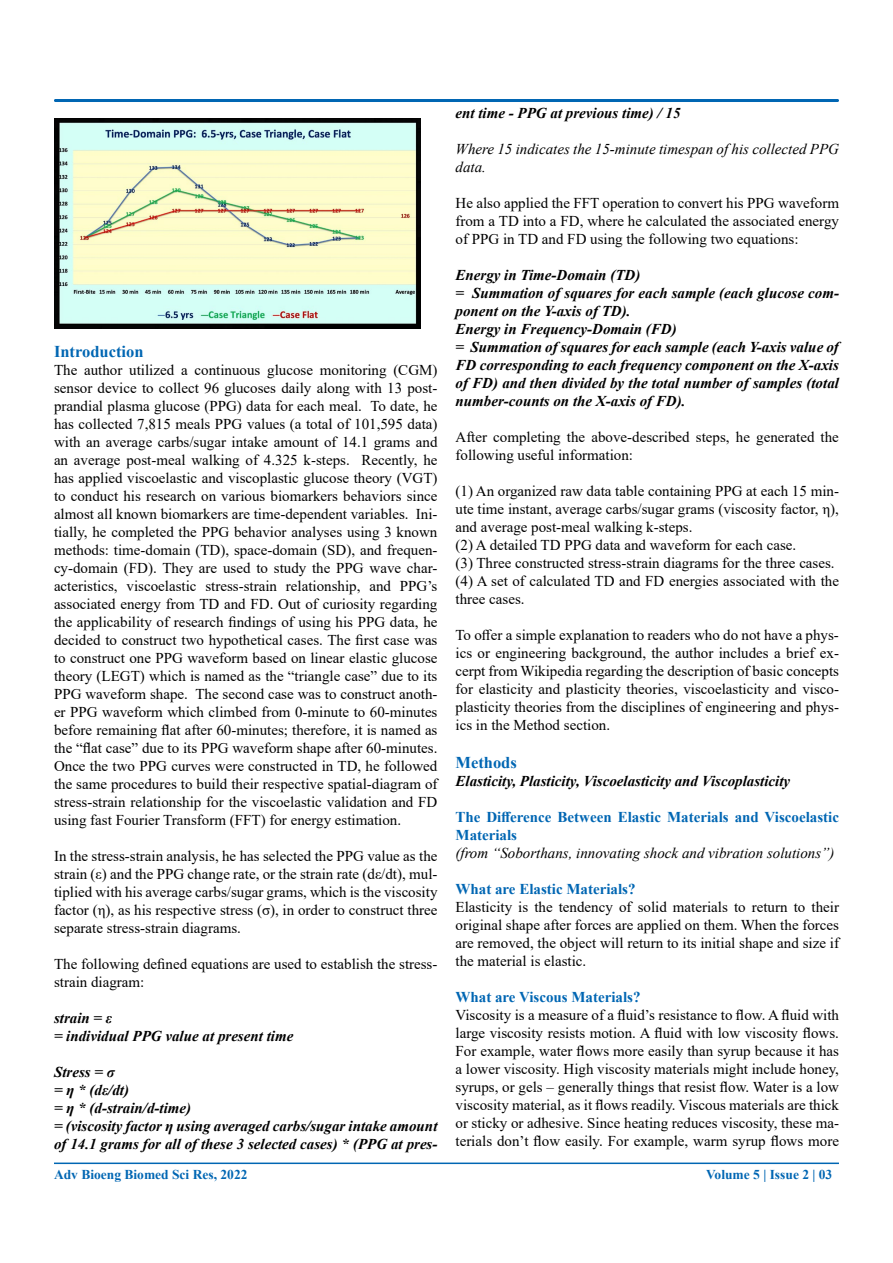
<style>
.page{position:relative;width:893px;height:1263px;background:#fff}
.page>*{position:absolute;margin:0;border:0;box-sizing:border-box;transform-origin:0 0}
.t1{font:700 16.5px "Times New Roman";color:#0066b3}
.t2{font:15px/18px "Times New Roman";color:#000;text-align:justify}
.t3{font:italic 700 15px/18px "Times New Roman";color:#000}
.t4{font:italic 15px/18px "Times New Roman";color:#000}
.t5{font:700 15px/18px "Times New Roman";color:#0066b3}
.t6{font:700 13.5px "Times New Roman";color:#0066b3}
</style>
<div class="page">
<div style="left:54px;top:99px;width:785px;height:3px;border:2px solid #0066b3"></div>
<hr style="left:54px;top:1162px;width:785px;height:2px;background:#0066b3">
<img style="left:54px;top:118px;width:366px;height:210px">
<p class="t1" style="left:54px;top:339px;width:91px">Introduction</p>
<p class="t2" style="left:54px;top:360px;width:385px">The author utilized a continuous glucose monitoring (CGM) sensor device to collect 96 glucoses daily along with 13 post&shy;prandial plasma glucose (PPG) data for each meal. To date, he has collected 7,815 meals PPG values (a total of 101,595 data) with an average carbs/sugar intake amount of 14.1 grams and an average post-meal walking of 4.325 k-steps. Recently, he has applied viscoelastic and viscoplastic glucose theory (VGT) to conduct his research on various biomarkers behaviors since almost all known biomarkers are time-dependent variables. Ini&shy;tially, he completed the PPG behavior analyses using 3 known methods: time-domain (TD), space-domain (SD), and frequen&shy;cy-domain (FD). They are used to study the PPG wave char&shy;acteristics, viscoelastic stress-strain relationship, and PPG’s associated energy from TD and FD. Out of curiosity regarding the applicability of research findings of using his PPG data, he decided to construct two hypothetical cases. The first case was to construct one PPG waveform based on linear elastic glucose theory (LEGT) which is named as the “triangle case” due to its PPG waveform shape. The second case was to construct anoth&shy;er PPG waveform which climbed from 0-minute to 60-minutes before remaining flat after 60-minutes; therefore, it is named as the “flat case” due to its PPG waveform shape after 60-minutes.<br>Once the two PPG curves were constructed in TD, he followed the same procedures to build their respective spatial-diagram of stress-strain relationship for the viscoelastic validation and FD using fast Fourier Transform (FFT) for energy estimation.</p>
<p class="t2" style="left:54px;top:846px;width:385px">In the stress-strain analysis, he has selected the PPG value as the strain (ε) and the PPG change rate, or the strain rate (dε/dt), mul&shy;tiplied with his average carbs/sugar grams, which is the viscosity factor (η), as his respective stress (σ), in order to construct three separate stress-strain diagrams.</p>
<p class="t2" style="left:54px;top:954px;width:385px">The following defined equations are used to establish the stress&shy;strain diagram:</p>
<p class="t3" style="left:54px;top:1008px;width:241px">strain = ε<br>= individual PPG value at present time</p>
<p class="t3" style="left:54px;top:1062px;width:385px">Stress = σ<br>= η * (dε/dt)<br>= η * (d-strain/d-time)<br>= (viscosity factor η using averaged carbs/sugar intake amount of 14.1 grams for all of these 3 selected cases) * (PPG at pres-</p>
<p class="t3" style="left:455px;top:104px;width:226px">ent time - PPG at previous time) / 15</p>
<p class="t4" style="left:455px;top:140px;width:385px">Where 15 indicates the 15-minute timespan of his collected PPG data.</p>
<p class="t2" style="left:455px;top:194px;width:385px">He also applied the FFT operation to convert his PPG waveform from a TD into a FD, where he calculated the associated energy of PPG in TD and FD using the following two equations:</p>
<p class="t3" style="left:455px;top:266px;width:385px">Energy in Time-Domain (TD)<br>= Summation of squares for each sample (each glucose com&shy;ponent on the Y-axis of TD).<br>Energy in Frequency-Domain (FD)<br>= Summation of squares for each sample (each Y-axis value of FD corresponding to each frequency component on the X-axis of FD) and then divided by the total number of samples (total number-counts on the X-axis of FD).</p>
<p class="t2" style="left:455px;top:428px;width:385px">After completing the above-described steps, he generated the following useful information:</p>
<p class="t2" style="left:455px;top:482px;width:385px;text-align:left">(1) An organized raw data table containing PPG at each 15 min&shy;ute time instant, average carbs/sugar grams (viscosity factor, η), and average post-meal walking k-steps.<br>(2) A detailed TD PPG data and waveform for each case.<br>(3) Three constructed stress-strain diagrams for the three cases. (4) A set of calculated TD and FD energies associated with the three cases.</p>
<p class="t2" style="left:455px;top:626px;width:385px">To offer a simple explanation to readers who do not have a phys&shy;ics or engineering background, the author includes a brief ex&shy;cerpt from Wikipedia regarding the description of basic concepts for elasticity and plasticity theories, viscoelasticity and visco&shy;plasticity theories from the disciplines of engineering and phys&shy;ics in the Method section.</p>
<p class="t1" style="left:455px;top:751px;width:63px">Methods</p>
<p class="t3" style="left:455px;top:772px;width:336px">Elasticity, Plasticity, Viscoelasticity and Viscoplasticity</p>
<p class="t5" style="left:455px;top:807px;width:385px">The Difference Between Elastic Materials and Viscoelastic<br>Materials</p>
<p class="t4" style="left:455px;top:844px;width:381px">(from “Soborthans, innovating shock and vibration solutions”)</p>
<p class="t5" style="left:455px;top:879px;width:182px">What are Elastic Materials?</p>
<p class="t2" style="left:455px;top:897px;width:385px">Elasticity is the tendency of solid materials to return to their original shape after forces are applied on them. When the forces are removed, the object will return to its initial shape and size if the material is elastic.</p>
<p class="t5" style="left:455px;top:987px;width:187px">What are Viscous Materials?</p>
<p class="t2" style="left:455px;top:1005px;width:385px">Viscosity is a measure of a fluid’s resistance to flow. A fluid with large viscosity resists motion. A fluid with low viscosity flows.<br>For example, water flows more easily than syrup because it has a lower viscosity. High viscosity materials might include honey, syrups, or gels – generally things that resist flow. Water is a low viscosity material, as it flows readily. Viscous materials are thick or sticky or adhesive. Since heating reduces viscosity, these ma&shy;terials don’t flow easily. For example, warm syrup flows more</p>
<p class="t6" style="left:54px;top:1165px;width:195px">Adv Bioeng Biomed Sci Res, 2022</p>
<p class="t6" style="left:706px;top:1164px;width:128px">Volume 5 | Issue 2 | 03</p>
</div>
